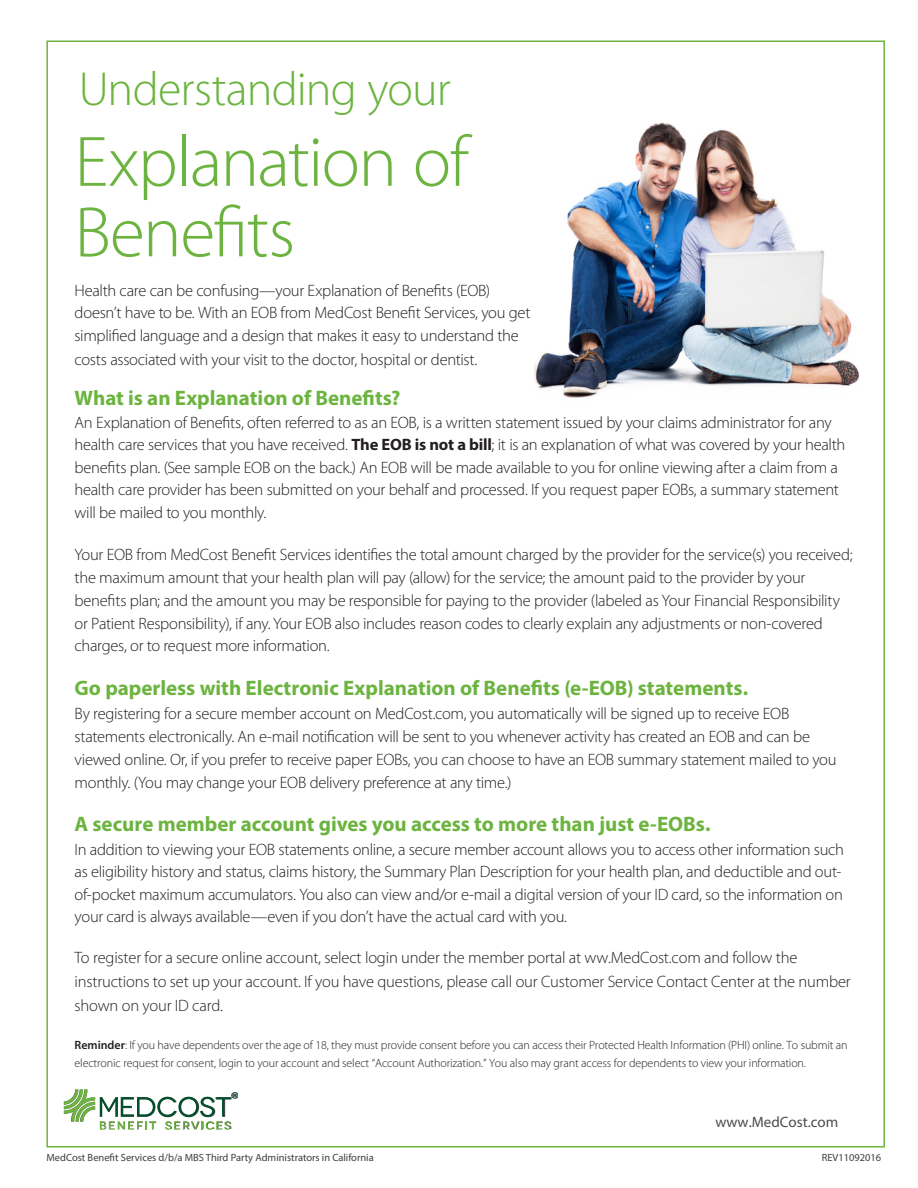
<style>
.page{position:relative;width:918px;height:1188px;background:#fff}
.page>*{position:absolute;margin:0;border:0;box-sizing:border-box;transform-origin:0 0}
.t1{font:300 72px/70.5px "Myriad Pro";letter-spacing:-.02em;color:#6cb43f}
.t2{font:300 48px "Myriad Pro";letter-spacing:-.015em;color:#6cb43f}
.t3{font:700 21px "Myriad Pro";color:#6cb43f}
.t4{font:300 16.5px/22.5px "Myriad Pro";letter-spacing:-.015em;color:#231f20}
.t5{font:15px "Myriad Pro";color:#4b4c4d}
.t6{font:300 12px/18px "Myriad Pro";letter-spacing:-.01em;color:#231f20}
.t7{font:10.5px "Myriad Pro";color:#3e3e3f}
.t8{font:10.5px "Myriad Pro";color:#3e3e3f}
.s1{font-weight:700}
.s2{font-weight:600}
.s3{font-style:inherit}
</style>
<div class="page">
<svg style="left:64px;top:1089px;width:174px;height:40px"></svg>
<img style="left:535px;top:122px;width:325px;height:276px">
<p class="t2" style="left:79px;top:60px;width:374px">Understanding your</p>
<p class="t1" style="left:75px;top:126px;width:396px">Explanation of<br>Benefits</p>
<p class="t4" style="left:75px;top:279px;width:457px">Health care can be confusing—your Explanation of Benefits (EOB) doesn’t have to be. With an EOB from MedCost Benefit Services, you get simplified language and a design that makes it easy to understand the</p>
<p class="t4" style="left:75px;top:348px;width:404px">costs associated with your visit to the doctor, hospital or dentist.</p>
<p class="t3" style="left:75px;top:385px;width:327px">What is an Explanation of Benefits?</p>
<p class="t4" style="left:75px;top:411px;width:772px">An Explanation of Benefits, often referred to as an EOB, is a written statement issued by your claims administrator for any health care services that you have received. <span class="s1">The EOB is not a bill</span>; it is an explanation of what was covered by your health benefits plan. (See sample EOB on the back.) An EOB will be made available to you for online viewing after a claim from a health care provider has been submitted on your behalf and processed. If you request paper EOBs, a summary statement will be mailed to you monthly.</p>
<p class="t4" style="left:75px;top:543px;width:779px">Your EOB from MedCost Benefit Services identifies the total amount charged by the provider for the service(s) you received; the maximum amount that your health plan will pay (allow) for the service; the amount paid to the provider by your benefits plan; and the amount you may be responsible for paying to the provider (labeled as Your Financial Responsibility or Patient Responsibility), if any. Your EOB also includes reason codes to clearly explain any adjustments or non-covered charges, or to request more information.</p>
<p class="t3" style="left:75px;top:674px;width:675px">Go paperless with Electronic Explanation of Benefits (e-EOB) statements.</p>
<p class="t4" style="left:75px;top:702px;width:764px;line-height:23px">By registering for a secure member account on MedCost.com, you automatically will be signed up to receive EOB statements electronically. An e-mail notification will be sent to you whenever activity has created an EOB and can be viewed online. Or, if you prefer to receive paper EOBs, you can choose to have an EOB summary statement mailed to you monthly. (You may change your EOB delivery preference at any time.)</p>
<p class="t3" style="left:75px;top:811px;width:637px">A secure member account gives you access to more than just e-EOBs.</p>
<p class="t4" style="left:75px;top:838px;width:771px">In addition to viewing your EOB statements online, a secure member account allows you to access other information such as eligibility history and status, claims history, the Summary Plan Description for your health plan, and deductible and out&shy;of-pocket maximum accumulators. You also can view and/or e-mail a digital version of your ID card, so the information on your card is always available—even if you don’t have the actual card with you.</p>
<p class="t4" style="left:75px;top:945px;width:778px;line-height:24px">To register for a secure online account, select login under the member portal at ww.MedCost.com and follow the instructions to set up your account. If you have questions, please call our Customer Service Contact Center at the number shown on your ID card.</p>
<p class="t6" style="left:75px;top:1036px;width:775px"><span class="s2">Reminder</span>: If you have dependents over the age of 18, they must provide consent before you can access their Protected Health Information (PHI) online. To submit an electronic request for consent, login to your account and select “Account Authorization.” You also may grant access for dependents to view your information.</p>
<p class="t5" style="left:716px;top:1113px;width:124px">www.MedCost.com</p>
<p class="t7" style="left:46px;top:1151px;width:329px">MedCost Benefit Services d/b/a MBS Third Party Administrators in California</p>
<p class="t8" style="left:822px;top:1151px;width:61px">REV11<span class="s3">09</span>2016</p>
</div>
